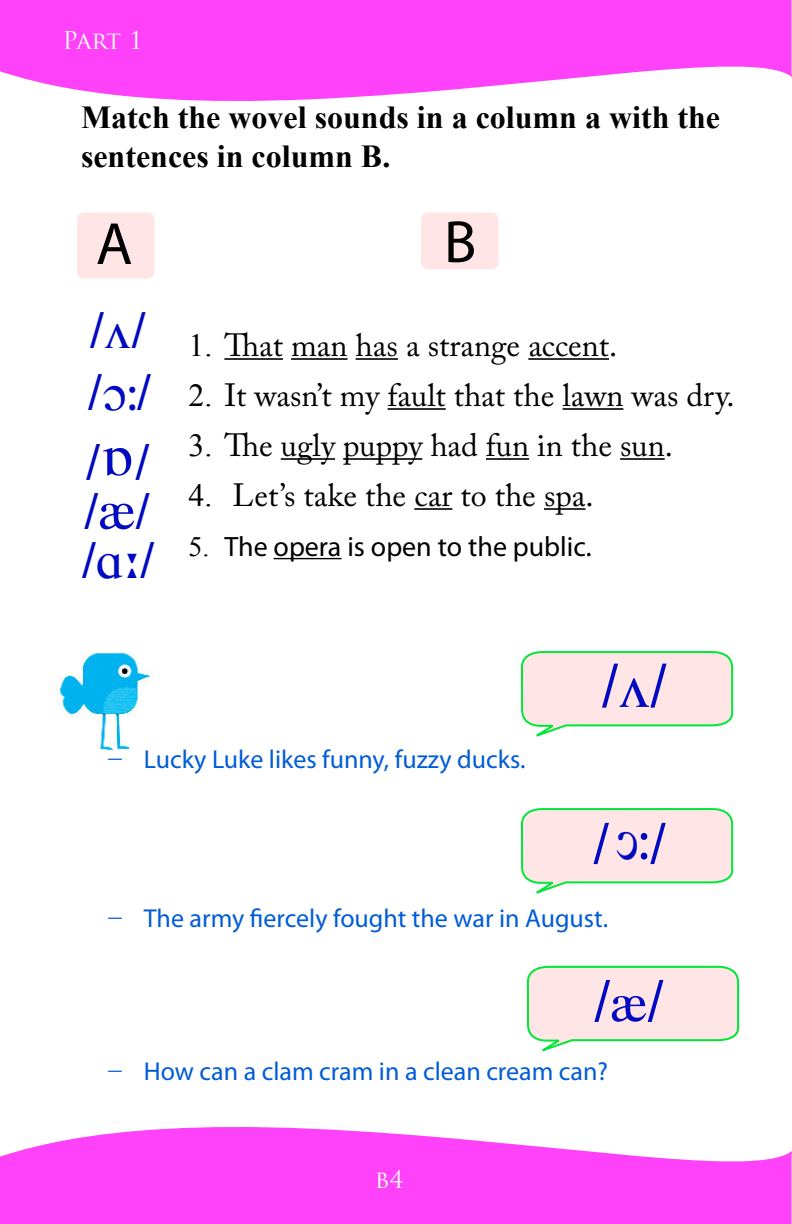
<style>
.page{position:relative;width:792px;height:1224px;background:#fff}
.page>*{position:absolute;margin:0;border:0;box-sizing:border-box;transform-origin:0 0}
.t1{font:60px "Myriad Pro";color:#000}
.t2{font:59.4px "Arial";color:#000ac1}
.t3{font:56.6px "Arial";color:#000ac1}
.t4{font:56px "Times Phonetic IPA";color:#000ac1}
.t5{font:55.6px "Arial";color:#000ac1}
.t6{font:50px "Arial";color:#000ac1}
.t7{font:32px "Adobe Caslon Pro";color:#000}
.t8{font:700 32px/38.4px "Times New Roman";color:#000}
.t9{font:28px "Myriad Pro";color:#000}
.t10{font:26px "Myriad Pro";color:#005cd7}
.t11{font:24px "Trajan Pro";letter-spacing:-.025em;color:#fff}
.s1{font-family:"Times Phonetic IPA"}
.s2{font-family:"Myriad Pro"}
.s3{font-family:"Times Phonetic IPA";font-size:52px}
.s4{font-family:"Times New Roman"}
</style>
<div class="page">
<img style="left:55px;top:652px;width:97px;height:98px">
<svg style="left:0;top:0;width:792px;height:101px;background:#ff5cfa"></svg>
<svg style="left:0;top:1127px;width:792px;height:97px;background:#ff5dfa"></svg>
<hr style="left:224px;top:358px;width:59px;height:2px;background:#000">
<hr style="left:291px;top:358px;width:57px;height:2px;background:#000">
<hr style="left:356px;top:358px;width:42px;height:2px;background:#000">
<hr style="left:528px;top:358px;width:81px;height:2px;background:#000">
<hr style="left:388px;top:408px;width:58px;height:2px;background:#000">
<hr style="left:563px;top:408px;width:60px;height:2px;background:#000">
<hr style="left:281px;top:458px;width:54px;height:2px;background:#000">
<hr style="left:343px;top:458px;width:79px;height:2px;background:#000">
<hr style="left:486px;top:458px;width:43px;height:2px;background:#000">
<hr style="left:620px;top:458px;width:45px;height:2px;background:#000">
<hr style="left:414px;top:508px;width:38px;height:2px;background:#000">
<hr style="left:544px;top:508px;width:42px;height:2px;background:#000">
<hr style="left:274px;top:558px;width:67px;height:1px;background:#000">
<div style="left:77px;top:212px;width:77px;height:67px;background:#ffe5e6;border-radius:7px"></div>
<div style="left:421px;top:212px;width:77px;height:57px;background:#ffe5e6;border-radius:7px"></div>
<svg style="left:521px;top:651px;width:213px;height:86px;background:#efe8de"></svg>
<svg style="left:526px;top:965px;width:214px;height:87px;background:#efe9de"></svg>
<svg style="left:521px;top:808px;width:213px;height:86px;background:#efe8de"></svg>
<p class="t11" style="left:62px;top:25px;width:82px">Part 1</p>
<p class="t8" style="left:81px;top:97px;width:641px">Match the wovel sounds in a column a with the sentences in column B.</p>
<h1 class="t1" style="left:96px;top:211px;width:38px">A</h1>
<h1 class="t1" style="left:444px;top:209px;width:34px">B</h1>
<h3 class="t6" style="left:90px;top:297px;width:57px">/<span class="s1">ö</span>/</h3>
<h3 class="t6" style="left:88px;top:359px;width:65px">/<span class="s1">O</span><span class="s2">:</span>/</h3>
<h3 class="t6" style="left:100px;top:495px;width:15px;rotate:-180deg">/</h3>
<h3 class="t6" style="left:150px;top:495px;width:15px;rotate:-180deg">/</h3>
<h3 class="t4" style="left:102px;top:422px;width:33px">Á</h3>
<h3 class="t6" style="left:84px;top:479px;width:67px">/<span class="s3">{</span>/</h3>
<h3 class="t6" style="left:82px;top:528px;width:74px">/<span class="s1">A:</span>/</h3>
<p class="t7" style="left:188px;top:326px;width:430px"><span class="s4">1.</span> That man has a strange accent.</p>
<p class="t7" style="left:188px;top:376px;width:548px"><span class="s4">2.</span> It wasn’t my fault that the lawn was dry.</p>
<p class="t7" style="left:188px;top:426px;width:486px"><span class="s4">3.</span> The ugly puppy had fun in the sun.</p>
<p class="t7" style="left:188px;top:476px;width:407px"><span class="s4">4.</span> Let’s take the car to the spa.</p>
<p class="t9" style="left:188px;top:531px;width:405px"><span class="s4">5.</span> The opera is open to the public.</p>
<h2 class="t2" style="left:602px;top:647px;width:66px">/<span class="s1">ö</span>/</h2>
<p class="t10" style="left:108px;top:746px;width:419px"><span class="s4">−</span> Lucky Luke likes funny, fuzzy ducks.</p>
<h3 class="t5" style="left:594px;top:807px;width:17px">/</h3>
<h3 class="t5" style="left:650px;top:807px;width:17px">/</h3>
<p class="t10" style="left:108px;top:904px;width:502px"><span class="s4">−</span> The army fiercely fought the war in August.</p>
<h3 class="t3" style="left:594px;top:964px;width:71px">/<span class="s3">{</span>/</h3>
<p class="t10" style="left:108px;top:1058px;width:502px"><span class="s4">−</span> How can a clam cram in a clean cream can?</p>
<p class="t11" style="left:375px;top:1164px;width:30px">b4</p>
</div>
